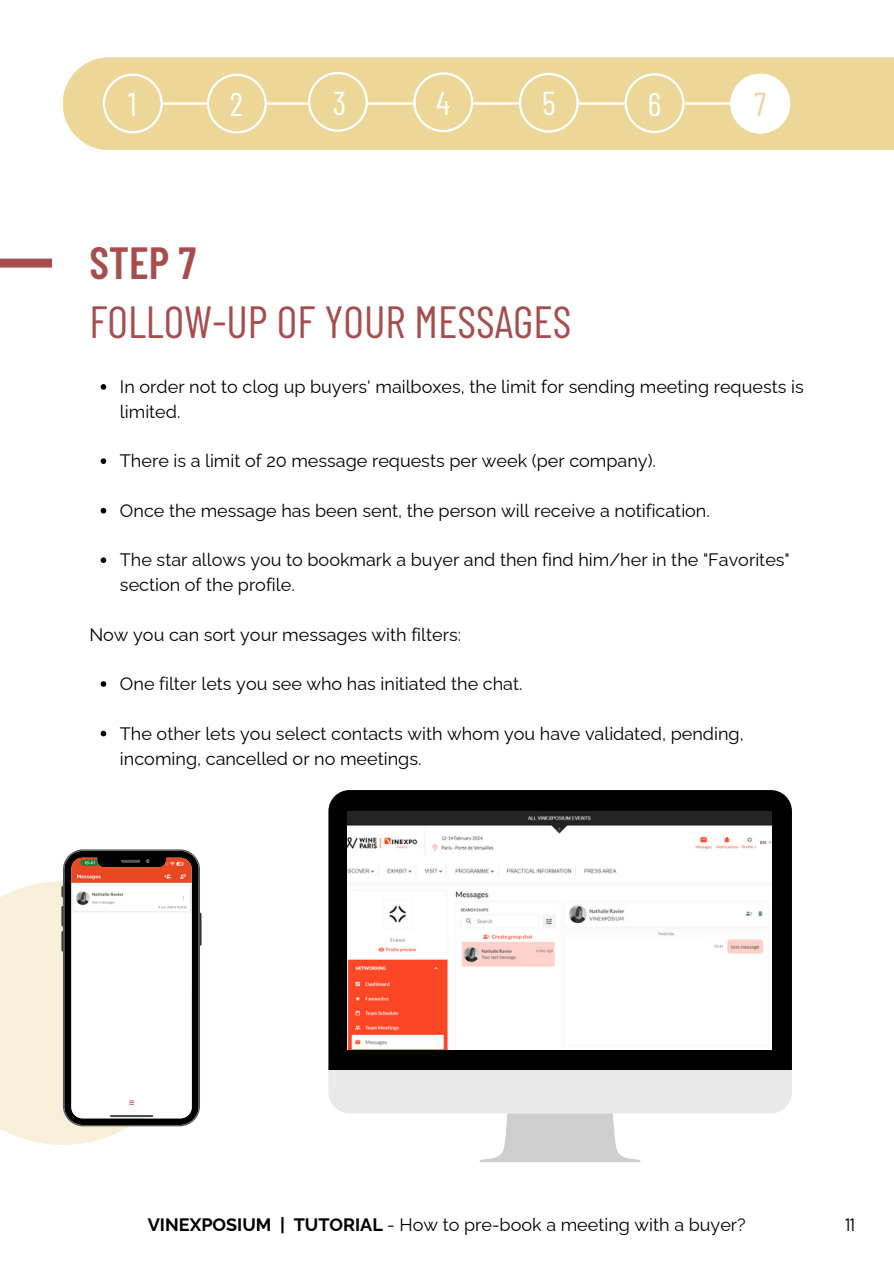
<style>
.page{position:relative;width:894px;height:1264px;background:#fff}
.page>*{position:absolute;margin:0;border:0;box-sizing:border-box;transform-origin:0 0}
.t1{font:45px "Barlow Condensed";color:#a64d4e}
.t2{font:600 45px "Barlow Condensed";color:#a64d4e}
.t3{font:33px "Barlow Condensed";color:#fff}
.t4{font:33px "Barlow Condensed";color:#ecd698}
.t5{font:18px/24.8px "Raleway";color:#000}
.t6{font:17.7px "Barlow Condensed";color:#000}
.s1{font-weight:700}
</style>
<div class="page">
<div style="left:63px;top:57px;width:830px;height:93px;background:#ecd698"></div>
<hr style="left:151px;top:102px;width:593px;height:3px;background:#fff">
<svg style="left:624px;top:73px;width:60px;height:60px;background:#eedaa3"></svg>
<svg style="left:730px;top:74px;width:59px;height:59px"></svg>
<svg style="left:207px;top:74px;width:59px;height:59px;background:#eedaa3"></svg>
<svg style="left:308px;top:72px;width:59px;height:59px;background:#eedaa3"></svg>
<svg style="left:413px;top:72px;width:60px;height:60px;background:#eedaa3"></svg>
<svg style="left:518px;top:73px;width:60px;height:59px;background:#eedaa3"></svg>
<svg style="left:103px;top:74px;width:59px;height:59px;background:#eedaa3"></svg>
<svg style="left:101px;top:384px;width:5px;height:6px"></svg>
<svg style="left:101px;top:458px;width:5px;height:6px"></svg>
<svg style="left:101px;top:508px;width:5px;height:5px"></svg>
<svg style="left:101px;top:557px;width:5px;height:6px"></svg>
<svg style="left:101px;top:681px;width:5px;height:6px"></svg>
<svg style="left:101px;top:730px;width:5px;height:6px"></svg>
<div style="left:0;top:258px;width:52px;height:9px;background:#a64d4e"></div>
<svg style="left:328px;top:790px;width:463px;height:280px;background:#0a0a0a"></svg>
<svg style="left:328px;top:1070px;width:463px;height:92px"></svg>
<img style="left:348px;top:812px;width:423px;height:237px">
<svg style="left:0;top:881px;width:183px;height:263px;background:#f7f0da"></svg>
<svg style="left:61px;top:849px;width:140px;height:277px"></svg>
<h2 class="t3" style="left:128px;top:83px;width:10px">1</h2>
<h2 class="t3" style="left:230px;top:83px;width:15px">2</h2>
<h2 class="t3" style="left:332px;top:82px;width:15px">3</h2>
<h2 class="t3" style="left:436px;top:82px;width:15px">4</h2>
<h2 class="t3" style="left:542px;top:82px;width:15px">5</h2>
<h2 class="t3" style="left:647px;top:83px;width:15px">6</h2>
<h2 class="t4" style="left:754px;top:83px;width:14px">7</h2>
<h1 class="t2" style="left:89px;top:234px;width:108px">STEP 7</h1>
<h1 class="t1" style="left:89px;top:293px;width:483px">FOLLOW-UP OF YOUR MESSAGES</h1>
<p class="t5" style="left:120px;top:374px;width:685px">In order not to clog up buyers' mailboxes, the limit for sending meeting requests is limited.</p>
<p class="t5" style="left:120px;top:448px;width:537px">There is a limit of 20 message requests per week (per company).</p>
<p class="t5" style="left:120px;top:498px;width:591px">Once the message has been sent, the person will receive a notification.</p>
<p class="t5" style="left:120px;top:547px;width:671px">The star allows you to bookmark a buyer and then find him/her in the "Favorites" section of the profile.</p>
<p class="t5" style="left:89px;top:622px;width:373px">Now you can sort your messages with filters:</p>
<p class="t5" style="left:120px;top:671px;width:404px">One filter lets you see who has initiated the chat.</p>
<p class="t5" style="left:120px;top:721px;width:625px">The other lets you select contacts with whom you have validated, pending, incoming, cancelled or no meetings.</p>
<p class="t5" style="left:148px;top:1211px;width:599px"><span class="s1">VINEXPOSIUM | TUTORIAL</span> - How to pre-book a meeting with a buyer?</p>
<p class="t6" style="left:845px;top:1213px;width:11px">11</p>
</div>
